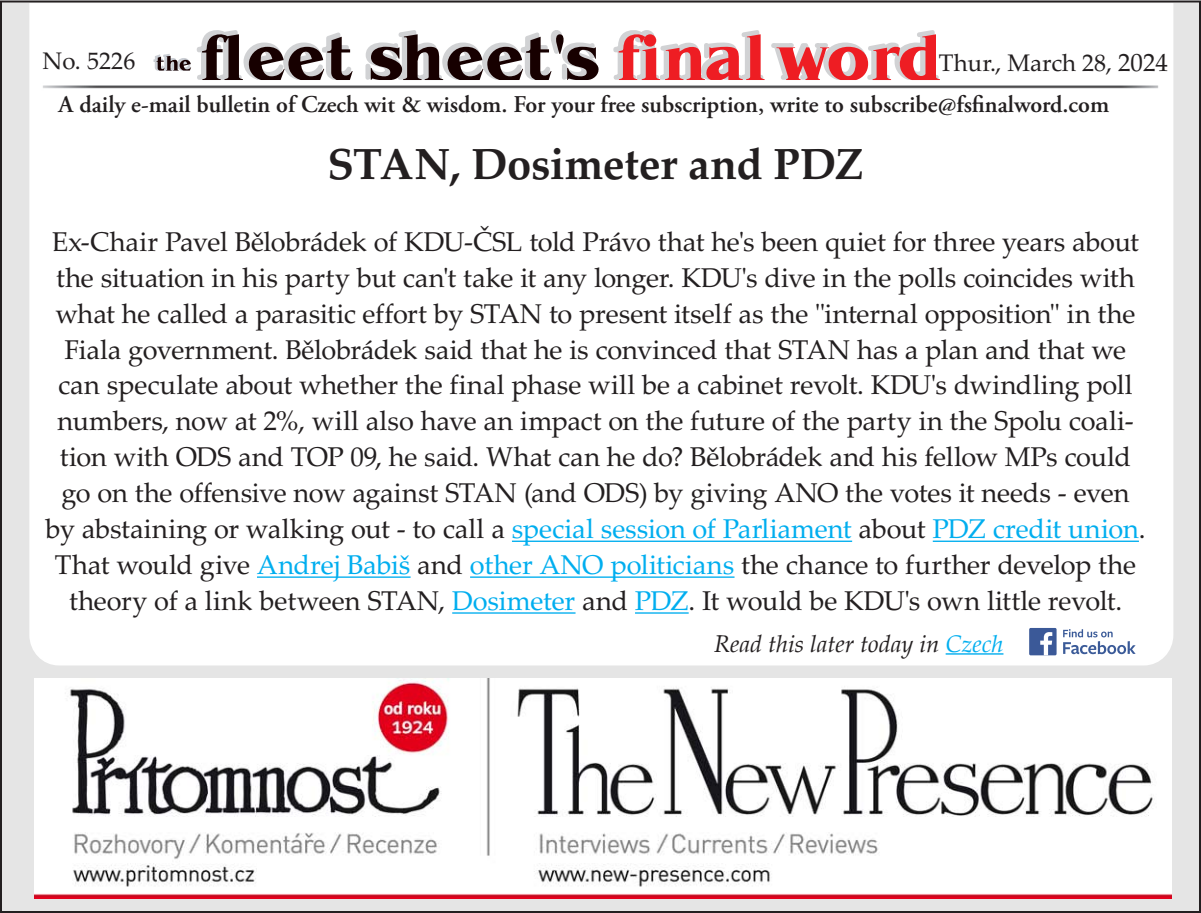
<style>
.page{position:relative;width:1201px;height:913px;background:#fff}
.page>*{position:absolute;margin:0;border:0;box-sizing:border-box;transform-origin:0 0}
.t1{font:700 43.6px "Palatino LTCE";letter-spacing:-.005em;color:#231f20}
.t2{font:27.2px/35.8px "Palatino LTCE";letter-spacing:-.01em;color:#231f20;text-align:center}
.t3{font:600 24px "Adobe Garamond Pro";color:#231f20}
.t4{font:italic 24px "Palatino";color:#231f20}
.t5{font:24px "Palatino LTCE";color:#231f20}
.s1{font-size:25px}
.s2{color:#00aeef}
</style>
<div class="page">
<div style="left:1px;top:1px;width:1198px;height:910px;background:#e5e5e5"></div>
<div style="left:28px;top:1px;width:1146px;height:665px;background:#fff"></div>
<img style="left:40px;top:83px;width:1120px;height:7px">
<svg style="left:153px;top:30px;width:446px;height:50px;background:#aaa3a4"></svg>
<svg style="left:611px;top:30px;width:328px;height:50px;background:#eda0a3"></svg>
<hr style="left:945px;top:653px;width:58px;height:1px;background:#00aeef">
<svg style="left:1062px;top:629px;width:73px;height:25px;background:#c8d1e2"></svg>
<div style="left:1028px;top:627px;width:28px;height:28px;background:#3b5998;border-radius:2px"></div>
<svg style="left:1040px;top:632px;width:12px;height:23px"></svg>
<hr style="left:512px;top:540px;width:340px;height:1px;background:#00aeef">
<hr style="left:932px;top:540px;width:206px;height:1px;background:#00aeef">
<hr style="left:257px;top:576px;width:153px;height:1px;background:#00aeef">
<hr style="left:470px;top:576px;width:264px;height:1px;background:#00aeef">
<hr style="left:452px;top:612px;width:123px;height:1px;background:#00aeef">
<hr style="left:635px;top:612px;width:53px;height:1px;background:#00aeef">
<img style="left:35px;top:678px;width:1136px;height:220px">
<p class="t5" style="left:42px;top:47px;width:94px">No. 5226</p>
<p class="t5" style="left:938px;top:49px;width:231px">Thur., March 28, <span class="s1">2024</span></p>
<p class="t3" style="left:59px;top:90px;width:1051px">A daily e-mail bulletin of Czech wit &amp; wisdom. For your free subscription, write to subscribe@fsfinalword.com</p>
<p class="t1" style="left:327px;top:138px;width:538px">STAN, Dosimeter and PDZ</p>
<p class="t2" style="left:46px;top:224px;width:1101px">Ex-Chair Pavel Bělobrádek of KDU-ČSL told Právo that he's been quiet for three years about the situation in his party but can't take it any longer. KDU's dive in the polls coincides with what he called a parasitic effort by STAN to present itself as the "internal opposition" in the Fiala government. Bělobrádek said that he is convinced that STAN has a plan and that we can speculate about whether the final phase will be a cabinet revolt. KDU's dwindling poll numbers, now at 2%, will also have an impact on the future of the party in the Spolu coali&shy;tion with ODS and TOP 09, he said. What can he do? Bělobrádek and his fellow MPs could go on the offensive now against STAN (and ODS) by giving ANO the votes it needs - even by abstaining or walking out - to call a <span class="s2">special session of Parliament</span> about <span class="s2">PDZ credit union</span>.<br>That would give <span class="s2">Andrej Babiš</span> and <span class="s2">other ANO politicians</span> the chance to further develop the theory of a link between STAN, <span class="s2">Dosimeter</span> and <span class="s2">PDZ</span>. It would be KDU's own little revolt.</p>
<p class="t4" style="left:714px;top:623px;width:291px">Read this later today in <span class="s2">Czech</span></p>
</div>
